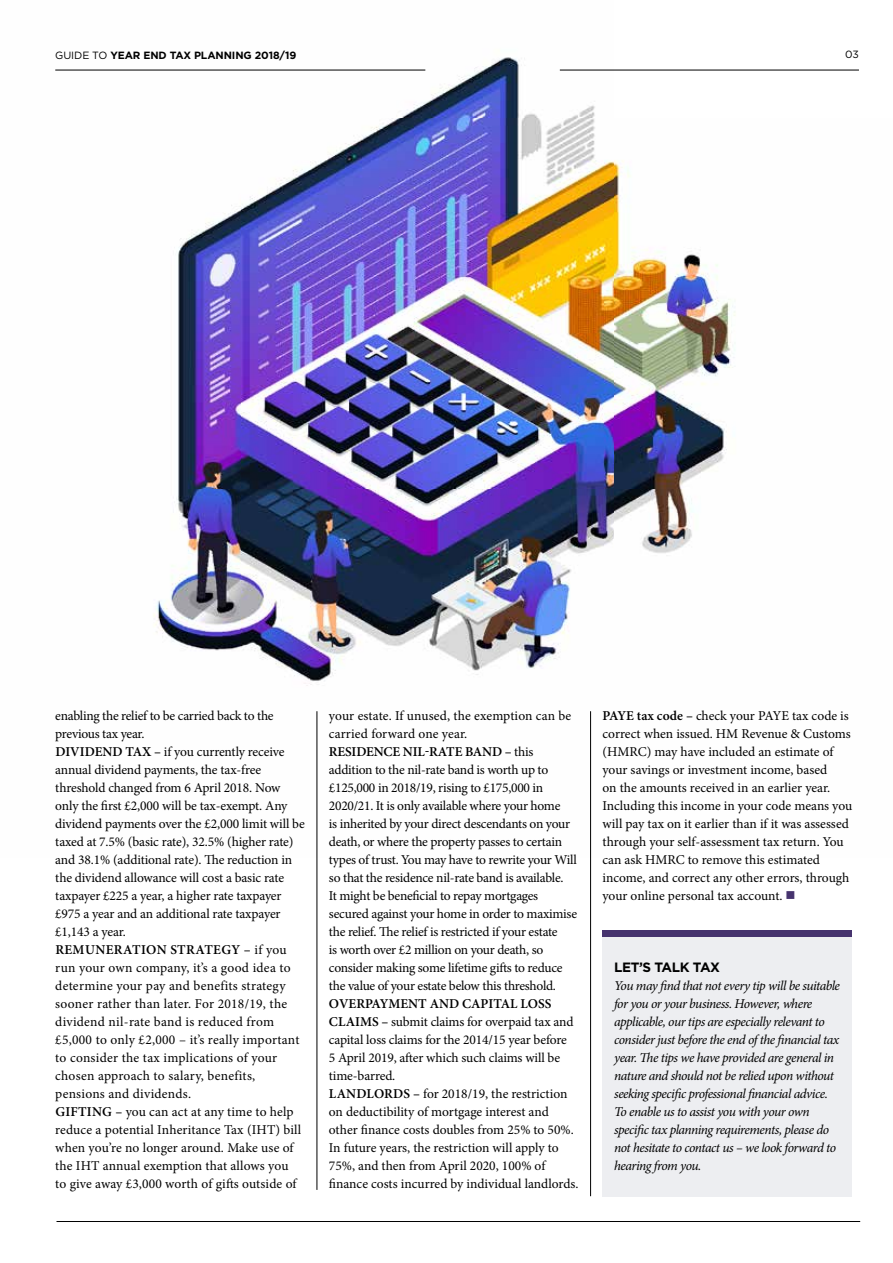
<style>
.page{position:relative;width:893px;height:1263px;background:#fff}
.page>*{position:absolute;margin:0;border:0;box-sizing:border-box;transform-origin:0 0}
.t1{font:13.5px/18px "Minion Pro";letter-spacing:-.01em;color:#000}
.t2{font:italic 13.5px/18px "Minion Pro";letter-spacing:-.04em;color:#000}
.t3{font:700 13.5px "Gotham HTF";letter-spacing:-.03em;color:#000}
.t4{font:700 10.5px "Gotham HTF";letter-spacing:-.01em;color:#000}
.t5{font:10.5px "Gotham HTF";color:#000}
.s1{font-weight:400}
.s2{font-weight:600}
.s3{color:#46336e}
</style>
<div class="page">
<img style="left:55px;top:57px;width:804px;height:801px">
<hr style="left:55px;top:70px;width:370px;height:1px;background:#000">
<hr style="left:560px;top:70px;width:299px;height:1px;background:#000">
<hr style="left:317px;top:711px;width:1px;height:479px;background:#000">
<hr style="left:590px;top:711px;width:1px;height:485px;background:#000">
<div style="left:603px;top:936px;width:249px;height:261px;background:#edeef1"></div>
<div style="left:603px;top:929px;width:249px;height:7px;background:#46336e"></div>
<hr style="left:57px;top:1221px;width:803px;height:1px;background:#000">
<p class="t4" style="left:55px;top:49px;width:243px"><span class="s1">GUIDE TO</span> YEAR END TAX PLANNING 2018/19</p>
<p class="t5" style="left:845px;top:49px;width:15px">03</p>
<p class="t1" style="left:55px;top:707px;width:251px">enabling the relief to be carried back to the previous tax year.<br><span class="s2">DIVIDEND TAX –</span> if you currently receive annual dividend payments, the tax-free threshold changed from 6 April 2018. Now only the first £2,000 will be tax-exempt. Any dividend payments over the £2,000 limit will be taxed at 7.5% (basic rate), 32.5% (higher rate) and 38.1% (additional rate). The reduction in the dividend allowance will cost a basic rate taxpayer £225 a year, a higher rate taxpayer £975 a year and an additional rate taxpayer £1,143 a year.<br><span class="s2">REMUNERATION STRATEGY –</span> if you run your own company, it’s a good idea to determine your pay and benefits strategy sooner rather than later. For 2018/19, the dividend nil-rate band is reduced from £5,000 to only £2,000 – it’s really important to consider the tax implications of your chosen approach to salary, benefits, pensions and dividends.<br><span class="s2">GIFTING –</span> you can act at any time to help reduce a potential Inheritance Tax (IHT) bill when you’re no longer around. Make use of the IHT annual exemption that allows you<br>to give away £3,000 worth of gifts outside of</p>
<p class="t1" style="left:329px;top:707px;width:250px">your estate. If unused, the exemption can be carried forward one year.<br><span class="s2">RESIDENCE NIL-RATE BAND –</span> this addition to the nil-rate band is worth up to £125,000 in 2018/19, rising to £175,000 in 2020/21. It is only available where your home<br>is inherited by your direct descendants on your death, or where the property passes to certain types of trust. You may have to rewrite your Will so that the residence nil-rate band is available.<br>It might be beneficial to repay mortgages secured against your home in order to maximise the relief. The relief is restricted if your estate<br>is worth over £2 million on your death, so consider making some lifetime gifts to reduce the value of your estate below this threshold.</p>
<p class="t1" style="left:329px;top:995px;width:251px"><span class="s2">OVERPAYMENT AND CAPITAL LOSS CLAIMS –</span> submit claims for overpaid tax and capital loss claims for the 2014/15 year before<br>5 April 2019, after which such claims will be time-barred.<br><span class="s2">LANDLORDS –</span> for 2018/19, the restriction on deductibility of mortgage interest and other finance costs doubles from 25% to 50%.<br>In future years, the restriction will apply to 75%, and then from April 2020, 100% of finance costs incurred by individual landlords.</p>
<p class="t1" style="left:603px;top:707px;width:251px"><span class="s2">PAYE tax code –</span> check your PAYE tax code is correct when issued. HM Revenue &amp; Customs (HMRC) may have included an estimate of your savings or investment income, based<br>on the amounts received in an earlier year.<br>Including this income in your code means you will pay tax on it earlier than if it was assessed through your self-assessment tax return. You can ask HMRC to remove this estimated income, and correct any other errors, through your online personal tax account. <span class="s3">■</span></p>
<p class="t3" style="left:614px;top:959px;width:107px">LET’S TALK TAX</p>
<p class="t2" style="left:614px;top:977px;width:227px">You may find that not every tip will be suitable for you or your business. However, where applicable, our tips are especially relevant to consider just before the end of the financial tax year. The tips we have provided are general in nature and should not be relied upon without seeking specific professional financial advice.<br>To enable us to assist you with your own specific tax planning requirements, please do not hesitate to contact us – we look forward to hearing from you.</p>
</div>
